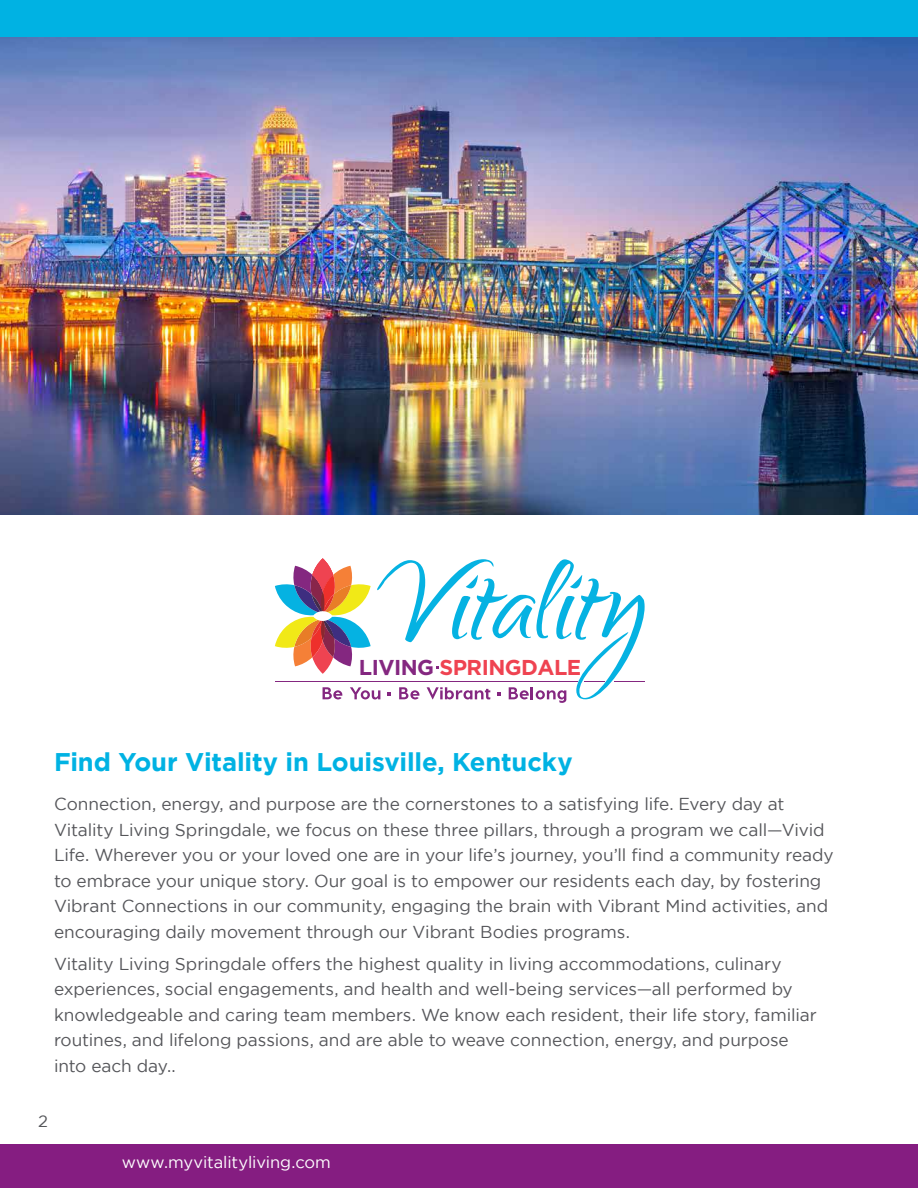
<style>
.page{position:relative;width:918px;height:1188px;background:#fff}
.page>*{position:absolute;margin:0;border:0;box-sizing:border-box;transform-origin:0 0}
.t1{font:700 25.5px "Gotham";letter-spacing:-.005em;color:#00b2e3}
.t2{font:700 21.45px "Gotham";letter-spacing:-.025em;color:#ef4351}
.t3{font:17.25px/25.5px "Gotham";letter-spacing:-.005em;color:#55565a}
.t4{font:16.5px "Gotham";letter-spacing:-.01em;color:#fff}
.t5{font:16.5px "Gotham";color:#55565a}
.s1{color:#842780}
</style>
<div class="page">
<div style="left:0;top:1144px;width:918px;height:44px;background:#851d81"></div>
<div style="left:0;top:0;width:918px;height:38px;background:#00b2e3"></div>
<svg style="left:275px;top:558px;width:370px;height:145px"></svg>
<img style="left:0;top:38px;width:918px;height:477px">
<p class="t2" style="left:359px;top:655px;width:224px"><span class="s1">LIVING</span> SPRINGDALE</p>
<h1 class="t1" style="left:54px;top:752px;width:520px">Find Your Vitality in Louisville, Kentucky</h1>
<p class="t3" style="left:54px;top:793px;width:781px">Connection, energy, and purpose are the cornerstones to a satisfying life. Every day at Vitality Living Springdale, we focus on these three pillars, through a program we call—Vivid Life. Wherever you or your loved one are in your life’s journey, you’ll find a community ready to embrace your unique story. Our goal is to empower our residents each day, by fostering Vibrant Connections in our community, engaging the brain with Vibrant Mind activities, and encouraging daily movement through our Vibrant Bodies programs.</p>
<p class="t3" style="left:54px;top:952px;width:764px">Vitality Living Springdale offers the highest quality in living accommodations, culinary experiences, social engagements, and health and well-being services—all performed by knowledgeable and caring team members. We know each resident, their life story, familiar routines, and lifelong passions, and are able to weave connection, energy, and purpose into each day..</p>
<p class="t5" style="left:38px;top:1115px;width:11px">2</p>
<p class="t4" style="left:122px;top:1156px;width:211px">www.myvitalityliving.com</p>
</div>
